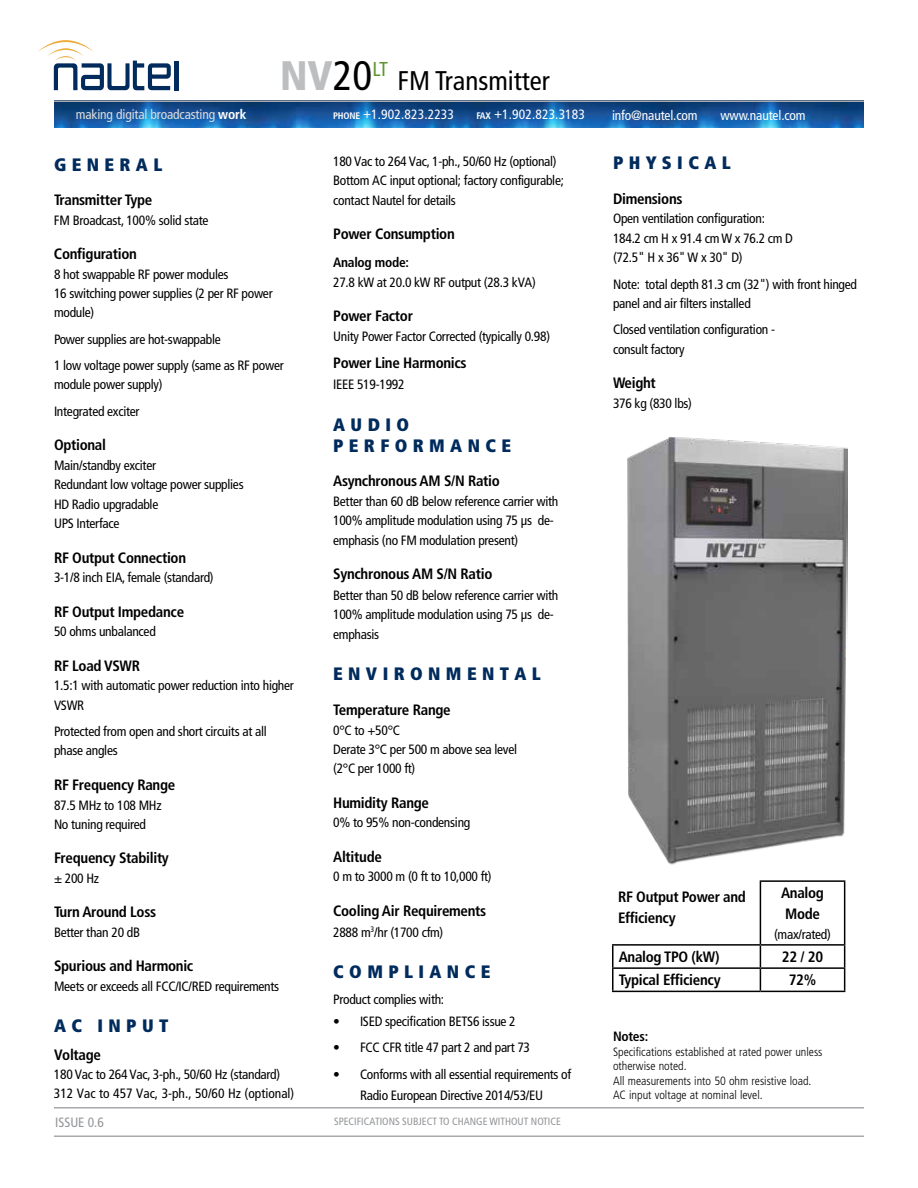
<style>
.page{position:relative;width:918px;height:1188px;background:#fff}
.page>*{position:absolute;margin:0;border:0;box-sizing:border-box;transform-origin:0 0}
.t1{font:900 condensed 41.25px "Frutiger LT Std";color:#bcbec0}
.t2{font:condensed 27px "Frutiger LT Std";color:#000}
.t3{font:900 condensed 18px/21px "Frutiger LT Std";letter-spacing:.3em;color:#002b5c}
.t4{font:700 condensed 15px/21px "Frutiger LT Std";letter-spacing:-.02em;color:#000}
.t5{font:condensed 13.5px/19.2px "Frutiger LT Std";letter-spacing:-.02em;color:#000}
.t6{font:condensed 13.5px "Frutiger LT Std";letter-spacing:.01em;color:#fff}
.t7{font:condensed 13.5px "Frutiger LT Std";letter-spacing:-.01em;color:#dcddde}
.t8{font:condensed 13.5px "Frutiger LT Std";letter-spacing:-.01em;color:#fff}
.t9{font:700 condensed 13.5px "Frutiger LT Std";letter-spacing:-.02em;color:#000}
.t10{font:condensed 13.5px "Frutiger LT Std";color:#939598}
.t11{font:300 condensed 12px/14.4px "Frutiger LT Std";color:#000}
.t12{font:condensed 10.5px "Frutiger LT Std";color:#939598}
.s1{font-weight:400;color:#000}
.s2{font-weight:700;color:#fff}
.s3{font-weight:700;font-size:9.45px}
</style>
<div class="page">
<img style="left:54px;top:102px;width:810px;height:26px">
<div style="left:174px;top:61px;width:5px;height:29px;background:#002b5c"></div>
<svg style="left:38px;top:40px;width:133px;height:50px"></svg>
<hr style="left:54px;top:100px;width:810px;height:2px;background:#a7a9ac">
<hr style="left:54px;top:1107px;width:810px;height:1px;background:#a7a9ac">
<hr style="left:54px;top:1136px;width:810px;height:1px;background:#a7a9ac">
<img style="left:628px;top:437px;width:220px;height:428px">
<hr style="left:760px;top:880px;width:85px;height:2px;background:#000">
<hr style="left:844px;top:882px;width:1px;height:62px;background:#000">
<hr style="left:612px;top:946px;width:2px;height:21px;background:#000">
<hr style="left:760px;top:944px;width:85px;height:2px;background:#000">
<hr style="left:612px;top:967px;width:148px;height:2px;background:#000">
<hr style="left:612px;top:969px;width:2px;height:22px;background:#000">
<hr style="left:760px;top:967px;width:85px;height:2px;background:#000">
<svg style="left:760px;top:946px;width:1px;height:45px"></svg>
<svg style="left:844px;top:946px;width:1px;height:45px"></svg>
<hr style="left:612px;top:991px;width:148px;height:1px;background:#000">
<hr style="left:760px;top:991px;width:85px;height:1px;background:#000">
<hr style="left:760px;top:882px;width:1px;height:62px;background:#000">
<hr style="left:612px;top:944px;width:148px;height:2px;background:#000">
<h1 class="t1" style="left:280px;top:51px;width:109px">NV<span class="s1">20</span><sup>LT</sup></h1>
<h2 class="t2" style="left:398px;top:65px;width:154px">FM Transmitter</h2>
<p class="t7" style="left:76px;top:107px;width:172px">making digital broadcasting <span class="s2">work</span></p>
<p class="t6" style="left:333px;top:107px;width:123px"><span class="s3">PHONE</span> +1.902.823.2233</p>
<p class="t6" style="left:476px;top:107px;width:110px"><span class="s3">FAX</span> +1.902.823.3183</p>
<p class="t8" style="left:612px;top:107px;width:87px">info@nautel.com</p>
<p class="t8" style="left:720px;top:107px;width:87px">www.nautel.com</p>
<h3 class="t3" style="left:54px;top:154px;width:110px">GENERAL</h3>
<p class="t4" style="left:54px;top:189px;width:100px">Transmitter Type</p>
<p class="t5" style="left:54px;top:210px;width:156px">FM Broadcast, 100% solid state</p>
<p class="t4" style="left:54px;top:243px;width:84px">Configuration</p>
<p class="t5" style="left:54px;top:265px;width:220px">8 hot swappable RF power modules<br>16 switching power supplies (2 per RF power module)</p>
<p class="t5" style="left:54px;top:326px;width:231px;line-height:26.2px">Power supplies are hot-swappable<br>1 low voltage power supply (same as RF power</p>
<p class="t5" style="left:54px;top:372px;width:110px;line-height:26.2px">module power supply)<br>Integrated exciter</p>
<p class="t4" style="left:54px;top:435px;width:54px">Optional</p>
<p class="t5" style="left:54px;top:456px;width:191px">Main/standby exciter<br>Redundant low voltage power supplies<br>HD Radio upgradable<br>UPS Interface</p>
<p class="t4" style="left:54px;top:547px;width:134px">RF Output Connection</p>
<p class="t5" style="left:54px;top:568px;width:161px">3-1/8 inch EIA, female (standard)</p>
<p class="t4" style="left:54px;top:601px;width:132px">RF Output Impedance</p>
<p class="t5" style="left:54px;top:622px;width:103px">50 ohms unbalanced</p>
<p class="t4" style="left:54px;top:655px;width:88px">RF Load VSWR</p>
<p class="t5" style="left:54px;top:676px;width:241px">1.5:1 with automatic power reduction into higher<br>VSWR</p>
<p class="t5" style="left:54px;top:721px;width:214px">Protected from open and short circuits at all phase angles</p>
<p class="t4" style="left:54px;top:774px;width:123px">RF Frequency Range</p>
<p class="t5" style="left:54px;top:795px;width:109px">87.5 MHz to 108 MHz<br>No tuning required</p>
<p class="t4" style="left:54px;top:848px;width:116px">Frequency Stability</p>
<p class="t5" style="left:54px;top:869px;width:47px">± 200 Hz</p>
<p class="t4" style="left:54px;top:902px;width:104px">Turn Around Loss</p>
<p class="t5" style="left:54px;top:923px;width:88px">Better than 20 dB</p>
<p class="t4" style="left:54px;top:956px;width:141px">Spurious and Harmonic</p>
<p class="t5" style="left:54px;top:977px;width:227px">Meets or exceeds all FCC/IC/RED requirements</p>
<h3 class="t3" style="left:54px;top:1015px;width:116px">AC INPUT</h3>
<p class="t4" style="left:54px;top:1044px;width:49px">Voltage</p>
<p class="t5" style="left:54px;top:1065px;width:242px;line-height:18.8px">180 Vac to 264 Vac, 3-ph., 50/60 Hz (standard)<br>312 Vac to 457 Vac, 3-ph., 50/60 Hz (optional)</p>
<p class="t5" style="left:333px;top:151px;width:232px">180 Vac to 264 Vac, 1-ph., 50/60 Hz (optional)<br>Bottom AC input optional; factory configurable; contact Nautel for details</p>
<p class="t4" style="left:333px;top:224px;width:123px">Power Consumption</p>
<p class="t9" style="left:333px;top:254px;width:77px">Analog mode:</p>
<p class="t5" style="left:333px;top:272px;width:204px">27.8 kW at 20.0 kW RF output (28.3 kVA)</p>
<p class="t4" style="left:333px;top:305px;width:81px">Power Factor</p>
<p class="t5" style="left:333px;top:326px;width:218px">Unity Power Factor Corrected (typically 0.98)</p>
<p class="t4" style="left:333px;top:353px;width:135px">Power Line Harmonics</p>
<p class="t5" style="left:333px;top:375px;width:73px">IEEE 519-1992</p>
<h3 class="t3" style="left:333px;top:414px;width:180px">AUDIO<br>PERFORMANCE</h3>
<p class="t4" style="left:333px;top:470px;width:168px">Asynchronous AM S/N Ratio</p>
<p class="t5" style="left:333px;top:492px;width:227px">Better than 60 dB below reference carrier with<br>100% amplitude modulation using 75 µs de&shy;emphasis (no FM modulation present)</p>
<p class="t4" style="left:333px;top:563px;width:161px">Synchronous AM S/N Ratio</p>
<p class="t5" style="left:333px;top:585px;width:227px;line-height:19.8px">Better than 50 dB below reference carrier with<br>100% amplitude modulation using 75 µs de&shy;emphasis</p>
<h3 class="t3" style="left:333px;top:663px;width:209px">ENVIRONMENTAL</h3>
<p class="t4" style="left:333px;top:699px;width:119px">Temperature Range</p>
<p class="t5" style="left:333px;top:721px;width:185px">0°C to +50°C<br>Derate 3°C per 500 m above sea level (2°C per 1000 ft)</p>
<p class="t4" style="left:333px;top:792px;width:97px">Humidity Range</p>
<p class="t5" style="left:333px;top:813px;width:139px">0% to 95% non-condensing</p>
<p class="t4" style="left:333px;top:846px;width:50px">Altitude</p>
<p class="t5" style="left:333px;top:867px;width:160px">0 m to 3000 m (0 ft to 10,000 ft)</p>
<p class="t4" style="left:333px;top:900px;width:155px">Cooling Air Requirements</p>
<p class="t5" style="left:333px;top:923px;width:112px">2888 m<sup>3</sup>/hr (1700 cfm)</p>
<h3 class="t3" style="left:333px;top:961px;width:159px">COMPLIANCE</h3>
<p class="t5" style="left:333px;top:990px;width:113px">Product complies with:</p>
<p class="t5" style="left:333px;top:1012px;width:184px">• ISED specification BETS6 issue 2</p>
<p class="t5" style="left:333px;top:1038px;width:199px">• FCC CFR title 47 part 2 and part 73</p>
<p class="t5" style="left:333px;top:1063px;width:240px;line-height:21px;text-align:center">• Conforms with all essential requirements of<br>Radio European Directive 2014/53/EU</p>
<h3 class="t3" style="left:613px;top:153px;width:119px">PHYSICAL</h3>
<p class="t4" style="left:613px;top:188px;width:71px">Dimensions</p>
<p class="t5" style="left:613px;top:209px;width:182px">Open ventilation configuration:<br>184.2 cm H x 91.4 cm W x 76.2 cm D (72.5" H x 36" W x 30" D)</p>
<p class="t5" style="left:613px;top:274px;width:246px">Note: total depth 81.3 cm (32") with front hinged panel and air filters installed</p>
<p class="t5" style="left:613px;top:320px;width:164px">Closed ventilation configuration - consult factory</p>
<p class="t4" style="left:613px;top:373px;width:44px">Weight</p>
<p class="t5" style="left:613px;top:394px;width:81px">376 kg (830 lbs)</p>
<p class="t4" style="left:781px;top:883px;width:44px">Analog<br>Mode</p>
<p class="t5" style="left:774px;top:925px;width:58px">(max/rated)</p>
<p class="t4" style="left:618px;top:887px;width:130px">RF Output Power and<br>Efficiency</p>
<p class="t4" style="left:619px;top:946px;width:102px">Analog TPO (kW)</p>
<p class="t4" style="left:782px;top:946px;width:43px">22 / 20</p>
<p class="t4" style="left:619px;top:970px;width:103px">Typical Efficiency</p>
<p class="t4" style="left:789px;top:970px;width:29px">72%</p>
<p class="t9" style="left:613px;top:1029px;width:37px">Notes:</p>
<p class="t11" style="left:613px;top:1045px;width:211px">Specifications established at rated power unless otherwise noted.<br>All measurements into 50 ohm resistive load.<br>AC input voltage at nominal level.</p>
<p class="t10" style="left:55px;top:1114px;width:50px">ISSUE 0.6</p>
<p class="t12" style="left:334px;top:1115px;width:228px">SPECIFICATIONS SUBJECT TO CHANGE WITHOUT NOTICE</p>
</div>
